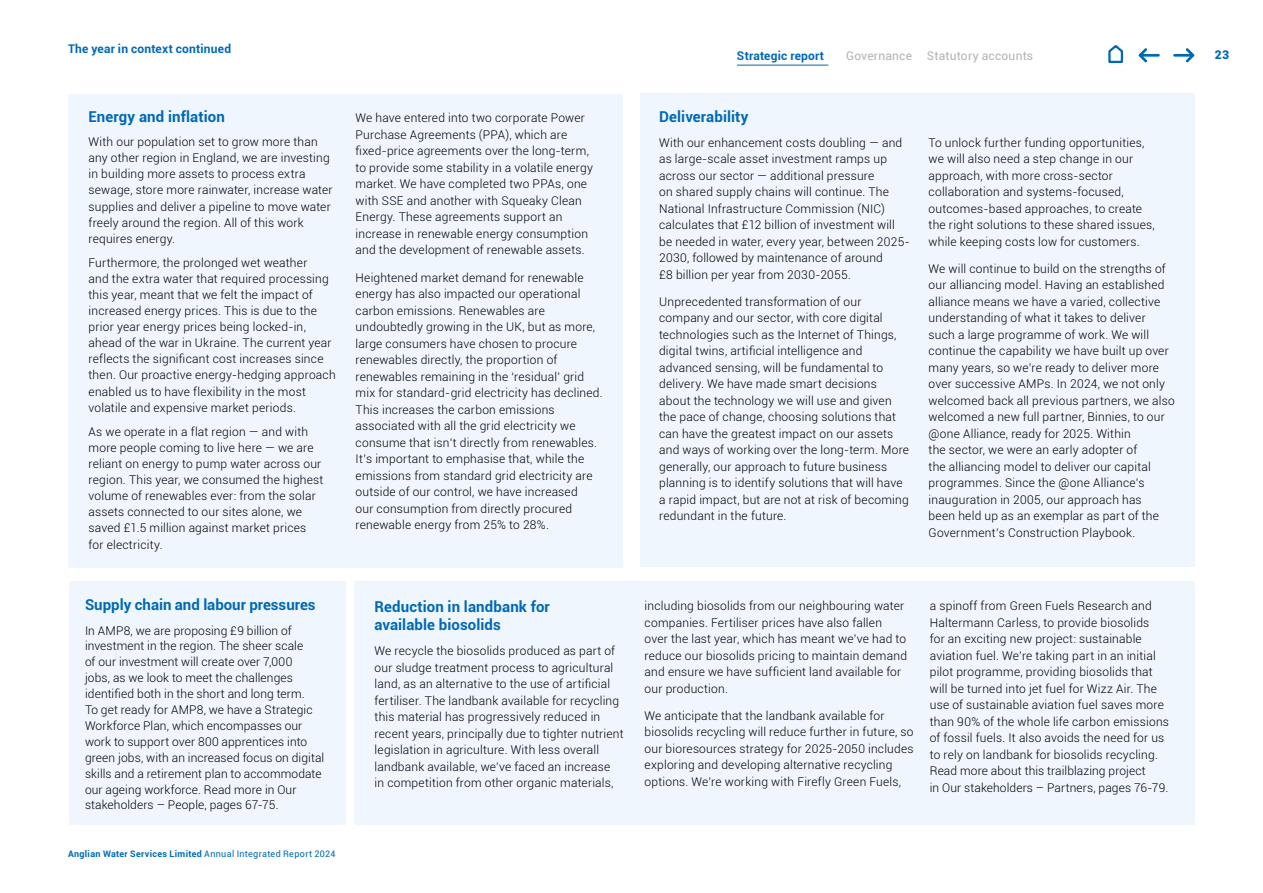
<style>
.page{position:relative;width:1263px;height:893px;background:#fff}
.page>*{position:absolute;margin:0;border:0;box-sizing:border-box;transform-origin:0 0}
.Sub_heading_10pt_bol{font:700 15px/18px "Roboto";letter-spacing:.005em;color:#0069b4}
.Body_copy_8pt_light{font:300 12px/16.5px "Roboto";letter-spacing:.015em;color:#000}
.Master_Page_Bold_Hea{font:700 12px "Roboto";letter-spacing:.015em;color:#0069b4}
.t1{font:12px "Roboto";letter-spacing:.02em;color:#b3b2b2}
.t2{font:900 12px "Roboto";color:#0069b4}
.t3{font:700 9px "Roboto";letter-spacing:.035em;color:#0069b4}
.s1{font-weight:400}
</style>
<div class="page">
<div style="left:68px;top:94px;width:555px;height:474px;background:#eff6fd"></div>
<div style="left:640px;top:94px;width:555px;height:473px;background:#eff6fd"></div>
<div style="left:69px;top:581px;width:276px;height:244px;background:#eff6fd"></div>
<div style="left:354px;top:582px;width:841px;height:243px;background:#eff6fd"></div>
<hr style="left:1174px;top:54px;width:17px;height:3px;background:#0069b4">
<svg style="left:1183px;top:48px;width:12px;height:15px"></svg>
<hr style="left:1142px;top:54px;width:16px;height:3px;background:#0069b4">
<svg style="left:1138px;top:48px;width:11px;height:15px"></svg>
<hr style="left:737px;top:65px;width:91px;height:1px;background:#0069b4">
<svg style="left:1108px;top:45px;width:16px;height:18px"></svg>
<p class="Master_Page_Bold_Hea" style="left:68px;top:40px;width:165px">The year in context continued</p>
<p class="Sub_heading_10pt_bol" style="left:89px;top:107px;width:138px">Energy and inflation</p>
<p class="Body_copy_8pt_light" style="left:89px;top:134px;width:246px;line-height:16px">With our population set to grow more than any other region in England, we are investing in building more assets to process extra sewage, store more rainwater, increase water supplies and deliver a pipeline to move water freely around the region. All of this work requires energy.</p>
<p class="Body_copy_8pt_light" style="left:89px;top:254px;width:249px;line-height:16px">Furthermore, the prolonged wet weather<br>and the extra water that required processing this year, meant that we felt the impact of increased energy prices. This is due to the prior year energy prices being locked-in, ahead of the war in Ukraine. The current year reflects the significant cost increases since then. Our proactive energy-hedging approach enabled us to have flexibility in the most volatile and expensive market periods.</p>
<p class="Body_copy_8pt_light" style="left:89px;top:423px;width:236px;line-height:16px">As we operate in a flat region — and with more people coming to live here — we are reliant on energy to pump water across our region. This year, we consumed the highest volume of renewables ever: from the solar assets connected to our sites alone, we saved £1.5 million against market prices for electricity.</p>
<p class="Sub_heading_10pt_bol" style="left:85px;top:595px;width:232px">Supply chain and labour pressures</p>
<p class="Body_copy_8pt_light" style="left:85px;top:622px;width:241px;line-height:15.9px">In AMP8, we are proposing £9 billion of investment in the region. The sheer scale<br>of our investment will create over 7,000<br>jobs, as we look to meet the challenges identified both in the short and long term.<br>To get ready for AMP8, we have a Strategic Workforce Plan, which encompasses our work to support over 800 apprentices into green jobs, with an increased focus on digital skills and a retirement plan to accommodate our ageing workforce. Read more in Our stakeholders – People, pages 67-75.</p>
<p class="t3" style="left:68px;top:848px;width:269px">Anglian Water Services Limited <span class="s1">Annual Integrated Report 2024</span></p>
<p class="Body_copy_8pt_light" style="left:356px;top:109px;width:239px">We have entered into two corporate Power Purchase Agreements (PPA), which are fixed-price agreements over the long-term, to provide some stability in a volatile energy market. We have completed two PPAs, one with SSE and another with Squeaky Clean Energy. These agreements support an increase in renewable energy consumption and the development of renewable assets.</p>
<p class="Body_copy_8pt_light" style="left:356px;top:269px;width:249px">Heightened market demand for renewable energy has also impacted our operational carbon emissions. Renewables are undoubtedly growing in the UK, but as more, large consumers have chosen to procure renewables directly, the proportion of renewables remaining in the ‘residual’ grid mix for standard-grid electricity has declined.<br>This increases the carbon emissions associated with all the grid electricity we consume that isn’t directly from renewables.<br>It’s important to emphasise that, while the emissions from standard grid electricity are outside of our control, we have increased<br>our consumption from directly procured renewable energy from 25% to 28%.</p>
<p class="Sub_heading_10pt_bol" style="left:375px;top:597px;width:177px">Reduction in landbank for available biosolids</p>
<p class="Body_copy_8pt_light" style="left:375px;top:642px;width:250px">We recycle the biosolids produced as part of our sludge treatment process to agricultural land, as an alternative to the use of artificial fertiliser. The landbank available for recycling this material has progressively reduced in recent years, principally due to tighter nutrient legislation in agriculture. With less overall landbank available, we’ve faced an increase<br>in competition from other organic materials,</p>
<p class="Master_Page_Bold_Hea" style="left:737px;top:48px;width:89px">Strategic report</p>
<p class="t1" style="left:846px;top:48px;width:188px">Governance Statutory accounts</p>
<p class="t2" style="left:1215px;top:46px;width:16px">23</p>
<p class="Sub_heading_10pt_bol" style="left:659px;top:107px;width:91px">Deliverability</p>
<p class="Body_copy_8pt_light" style="left:659px;top:134px;width:252px">With our enhancement costs doubling — and as large-scale asset investment ramps up across our sector — additional pressure<br>on shared supply chains will continue. The National Infrastructure Commission (NIC) calculates that £12 billion of investment will be needed in water, every year, between 2025- 2030, followed by maintenance of around<br>£8 billion per year from 2030-2055.</p>
<p class="Body_copy_8pt_light" style="left:659px;top:293px;width:251px">Unprecedented transformation of our company and our sector, with core digital technologies such as the Internet of Things, digital twins, artificial intelligence and advanced sensing, will be fundamental to delivery. We have made smart decisions about the technology we will use and given the pace of change, choosing solutions that can have the greatest impact on our assets and ways of working over the long-term. More generally, our approach to future business planning is to identify solutions that will have a rapid impact, but are not at risk of becoming redundant in the future.</p>
<p class="Body_copy_8pt_light" style="left:928px;top:134px;width:228px">To unlock further funding opportunities, we will also need a step change in our approach, with more cross-sector collaboration and systems-focused, outcomes-based approaches, to create the right solutions to these shared issues, while keeping costs low for customers.</p>
<p class="Body_copy_8pt_light" style="left:928px;top:260px;width:248px">We will continue to build on the strengths of our alliancing model. Having an established alliance means we have a varied, collective understanding of what it takes to deliver such a large programme of work. We will continue the capability we have built up over many years, so we’re ready to deliver more over successive AMPs. In 2024, we not only welcomed back all previous partners, we also welcomed a new full partner, Binnies, to our @one Alliance, ready for 2025. Within<br>the sector, we were an early adopter of<br>the alliancing model to deliver our capital programmes. Since the @one Alliance’s inauguration in 2005, our approach has<br>been held up as an exemplar as part of the Government’s Construction Playbook.</p>
<p class="Body_copy_8pt_light" style="left:645px;top:597px;width:264px">including biosolids from our neighbouring water companies. Fertiliser prices have also fallen over the last year, which has meant we’ve had to reduce our biosolids pricing to maintain demand and ensure we have sufficient land available for our production.</p>
<p class="Body_copy_8pt_light" style="left:645px;top:707px;width:270px">We anticipate that the landbank available for biosolids recycling will reduce further in future, so our bioresources strategy for 2025-2050 includes exploring and developing alternative recycling options. We’re working with Firefly Green Fuels,</p>
<p class="Body_copy_8pt_light" style="left:930px;top:597px;width:241px">a spinoff from Green Fuels Research and Haltermann Carless, to provide biosolids<br>for an exciting new project: sustainable aviation fuel. We’re taking part in an initial pilot programme, providing biosolids that will be turned into jet fuel for Wizz Air. The use of sustainable aviation fuel saves more than 90% of the whole life carbon emissions of fossil fuels. It also avoids the need for us to rely on landbank for biosolids recycling.<br>Read more about this trailblazing project<br>in Our stakeholders – Partners, pages 76-79.</p>
</div>
